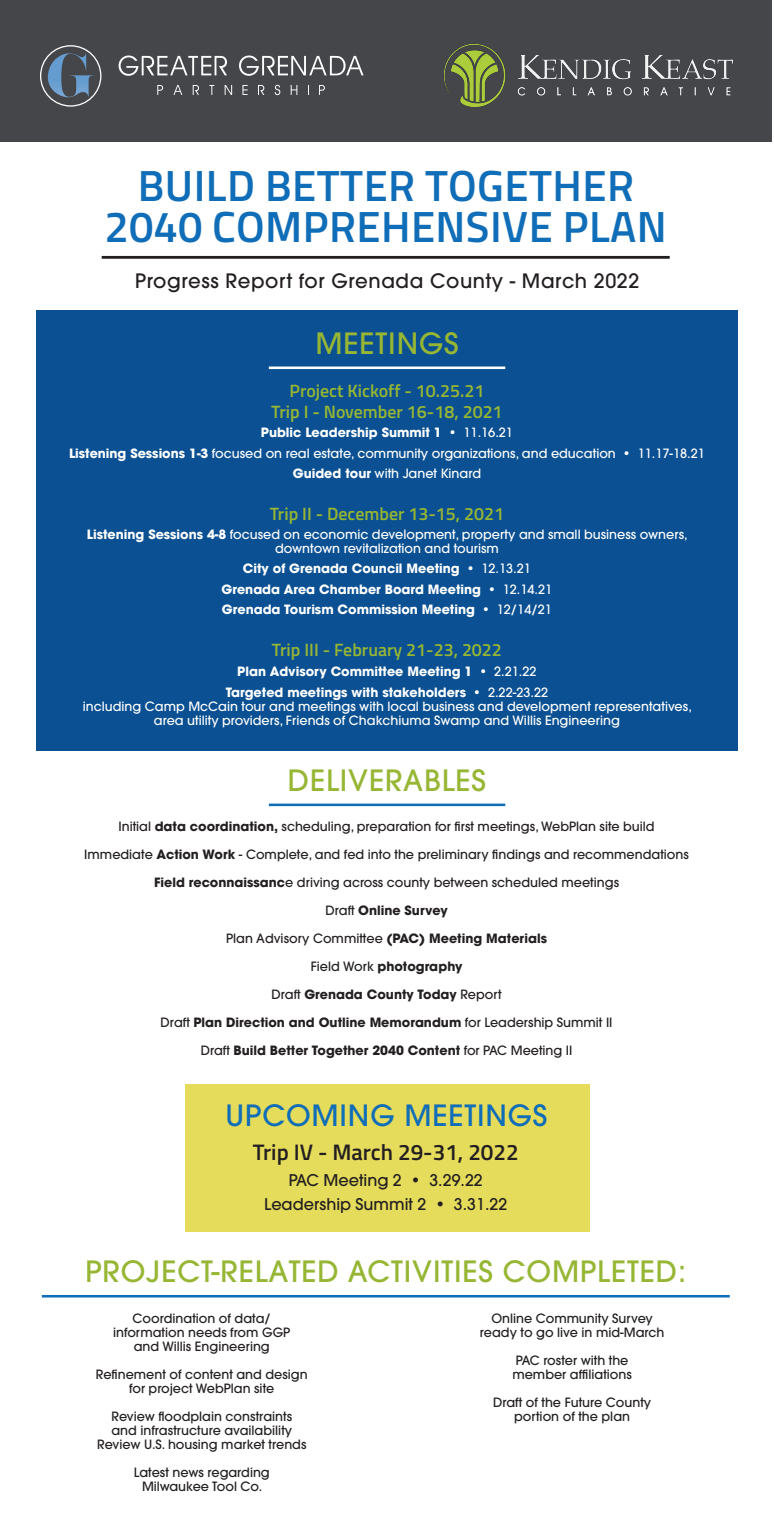
<style>
.page{position:relative;width:774px;height:1530px;background:#fff}
.page>*{position:absolute;margin:0;border:0;box-sizing:border-box;transform-origin:0 0}
.t1{font:600 43.7px "Titillium Web";letter-spacing:.01em;color:#106db7}
.t2{font:500 29.1px "Avant Garde";letter-spacing:.03em;color:#96b634}
.t3{font:500 29.1px "Avant Garde";letter-spacing:.03em;color:#106db7}
.t4{font:600 22.5px "Titillium Web";color:#231f20}
.t5{font:500 19.7px "Avant Garde";letter-spacing:.03em;color:#231f20}
.t6{font:600 17.8px "Titillium Web";color:#96b634}
.t7{font:500 16.1px "Avant Garde";color:#231f20}
.t8{font:500 12.7px "Avant Garde";color:#231f20}
.t9{font:500 12.7px "Avant Garde";color:#fff}
.t10{font:700 12.7px "Avant Garde";color:#fff}
.t11{font:700 12.7px "Avant Garde";color:#231f20}
.s1{font-weight:500}
.s2{font-weight:700}
</style>
<div class="page">
<div style="left:185px;top:1084px;width:405px;height:148px;background:#e6dc5b"></div>
<div style="left:36px;top:310px;width:702px;height:440px;background:#0a5092"></div>
<div style="left:0;top:0;width:772px;height:142px;background:#44464a"></div>
<svg style="left:119px;top:56px;width:108px;height:20px"></svg>
<svg style="left:239px;top:56px;width:125px;height:20px"></svg>
<svg style="left:157px;top:85px;width:6px;height:10px"></svg>
<svg style="left:173px;top:85px;width:9px;height:10px"></svg>
<svg style="left:193px;top:85px;width:6px;height:10px"></svg>
<svg style="left:209px;top:85px;width:5px;height:10px"></svg>
<svg style="left:225px;top:85px;width:7px;height:10px"></svg>
<svg style="left:242px;top:85px;width:6px;height:10px"></svg>
<svg style="left:258px;top:85px;width:6px;height:10px"></svg>
<svg style="left:275px;top:85px;width:5px;height:10px"></svg>
<svg style="left:291px;top:85px;width:6px;height:10px"></svg>
<svg style="left:319px;top:85px;width:6px;height:10px"></svg>
<img style="left:444px;top:44px;width:61px;height:63px">
<img style="left:518px;top:56px;width:215px;height:40px">
<svg style="left:40px;top:45px;width:61px;height:62px"></svg>
<hr style="left:102px;top:256px;width:568px;height:3px;background:#231f20">
<hr style="left:269px;top:367px;width:236px;height:2px;background:#fff">
<hr style="left:269px;top:804px;width:236px;height:2px;background:#106db7">
<hr style="left:42px;top:1295px;width:688px;height:3px;background:#106db7">
<p class="t1" style="left:138px;top:153px;width:498px">BUILD BETTER TOGETHER</p>
<p class="t1" style="left:105px;top:194px;width:564px">2040 COMPREHENSIVE PLAN</p>
<p class="t5" style="left:135px;top:268px;width:506px">Progress Report for Grenada County - March 2022</p>
<p class="t2" style="left:315px;top:325px;width:145px">MEETINGS</p>
<p class="t6" style="left:290px;top:377px;width:196px">Project Kickoff - 10.25.21</p>
<p class="t6" style="left:271px;top:398px;width:233px">Trip I - November 16-18, 2021</p>
<p class="t10" style="left:261px;top:424px;width:254px">Public Leadership Summit 1 <span class="s1">• 11.16.21</span></p>
<p class="t9" style="left:69px;top:445px;width:637px"><span class="s2">Listening Sessions 1-3</span> focused on real estate, community organizations, and education • 11.17-18.21</p>
<p class="t9" style="left:293px;top:465px;width:190px"><span class="s2">Guided tour</span> with Janet Kinard</p>
<p class="t6" style="left:270px;top:500px;width:236px">Trip II - December 13-15, 2021</p>
<p class="t9" style="left:87px;top:526px;width:602px"><span class="s2">Listening Sessions 4-8</span> focused on economic development, property and small business owners,</p>
<p class="t9" style="left:275px;top:540px;width:225px">downtown revitalization and tourism</p>
<p class="t10" style="left:243px;top:560px;width:290px">City of Grenada Council Meeting <span class="s1">• 12.13.21</span></p>
<p class="t10" style="left:222px;top:581px;width:332px">Grenada Area Chamber Board Meeting <span class="s1">• 12.14.21</span></p>
<p class="t10" style="left:222px;top:601px;width:331px">Grenada Tourism Commission Meeting <span class="s1">• 12/14/21</span></p>
<p class="t6" style="left:272px;top:636px;width:231px">Trip III - February 21-23, 2022</p>
<p class="t10" style="left:237px;top:663px;width:301px">Plan Advisory Committee Meeting 1 <span class="s1">• 2.21.22</span></p>
<p class="t10" style="left:226px;top:684px;width:324px">Targeted meetings with stakeholders <span class="s1">• 2.22-23.22</span></p>
<p class="t9" style="left:83px;top:698px;width:611px">including Camp McCain tour and meetings with local business and development representatives,</p>
<p class="t9" style="left:154px;top:712px;width:468px">area utility providers, Friends of Chakchiuma Swamp and Willis Engineering</p>
<p class="t2" style="left:288px;top:763px;width:200px">DELIVERABLES</p>
<p class="t8" style="left:118px;top:819px;width:538px">Initial <span class="s2">data coordination,</span> scheduling, preparation for first meetings, WebPlan site build</p>
<p class="t8" style="left:84px;top:847px;width:606px">Immediate <span class="s2">Action Work</span> - Complete, and fed into the preliminary findings and recommendations</p>
<p class="t8" style="left:154px;top:875px;width:467px"><span class="s2">Field reconnaissanc</span>e driving across county between scheduled meetings</p>
<p class="t11" style="left:325px;top:902px;width:124px"><span class="s1">Draft</span> Online Survey</p>
<p class="t8" style="left:226px;top:931px;width:322px">Plan Advisory Committee <span class="s2">(PAC) Meeting Materials</span></p>
<p class="t11" style="left:311px;top:958px;width:153px"><span class="s1">Field Work</span> photography</p>
<p class="t11" style="left:272px;top:987px;width:232px"><span class="s1">Draft</span> Grenada County Today <span class="s1">Report</span></p>
<p class="t11" style="left:161px;top:1015px;width:453px"><span class="s1">Draft</span> Plan Direction and Outline Memorandum <span class="s1">for Leadership Summit II</span></p>
<p class="t11" style="left:201px;top:1043px;width:373px"><span class="s1">Draft</span> Build Better Together 2040 Content <span class="s1">for PAC Meeting II</span></p>
<p class="t3" style="left:226px;top:1098px;width:323px">UPCOMING MEETINGS</p>
<p class="t4" style="left:253px;top:1136px;width:267px">Trip IV - March 29-31, 2022</p>
<p class="t7" style="left:289px;top:1170px;width:196px">PAC Meeting 2 • 3.29.22</p>
<p class="t7" style="left:264px;top:1194px;width:245px">Leadership Summit 2 • 3.31.22</p>
<p class="t2" style="left:85px;top:1253px;width:602px">PROJECT-RELATED ACTIVITIES COMPLETED:</p>
<p class="t8" style="left:133px;top:1310px;width:140px">Coordination of data/</p>
<p class="t8" style="left:113px;top:1324px;width:179px">information needs from GGP</p>
<p class="t8" style="left:134px;top:1338px;width:138px">and Willis Engineering</p>
<p class="t8" style="left:96px;top:1366px;width:213px">Refinement of content and design</p>
<p class="t8" style="left:129px;top:1380px;width:147px">for project WebPlan site</p>
<p class="t8" style="left:111px;top:1408px;width:182px">Review floodplain constraints</p>
<p class="t8" style="left:111px;top:1422px;width:182px">and infrastructure availability</p>
<p class="t8" style="left:97px;top:1436px;width:211px">Review U.S. housing market trends</p>
<p class="t8" style="left:134px;top:1464px;width:138px">Latest news regarding</p>
<p class="t8" style="left:142px;top:1478px;width:122px">Milwaukee Tool Co.</p>
<p class="t8" style="left:491px;top:1310px;width:163px">Online Community Survey</p>
<p class="t8" style="left:480px;top:1324px;width:186px">ready to go live in mid-March</p>
<p class="t8" style="left:516px;top:1352px;width:114px">PAC roster with the</p>
<p class="t8" style="left:512px;top:1366px;width:121px">member affiliations</p>
<p class="t8" style="left:493px;top:1394px;width:160px">Draft of the Future County</p>
<p class="t8" style="left:514px;top:1408px;width:117px">portion of the plan</p>
</div>
